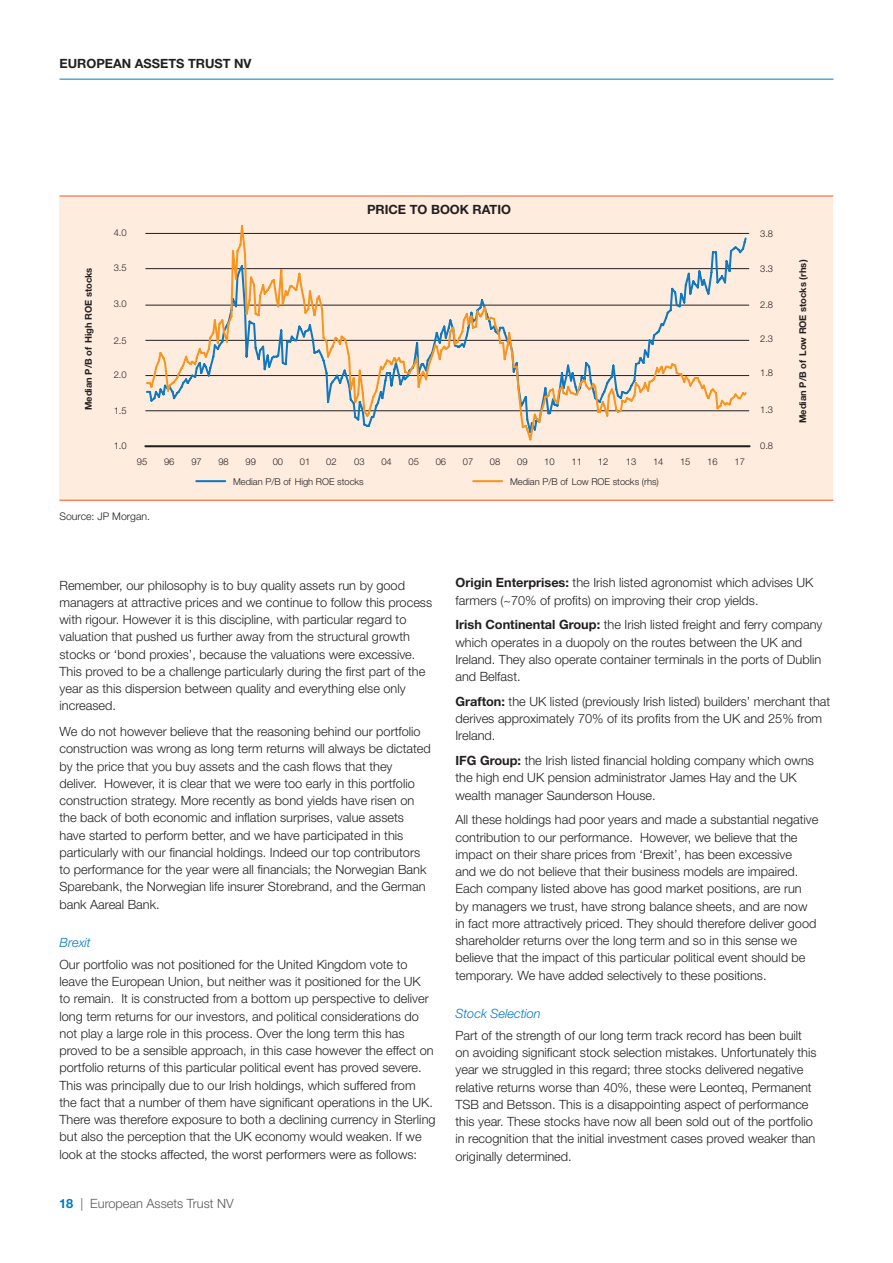
<style>
.page{position:relative;width:893px;height:1263px;background:#fff}
.page>*{position:absolute;margin:0;border:0;box-sizing:border-box;transform-origin:0 0}
.t1{font:300 12.75px/17.2px "Helvetica Neue LT Std";color:#231f20}
.t2{font:700 12.75px "Helvetica Neue LT Std";color:#231f20}
.t3{font:300 12.75px "Helvetica Neue LT Std";color:#57585a}
.t4{font:italic 300 12.75px "Helvetica Neue LT Std";color:#0079c2}
.t5{font:300 10.5px "Helvetica Neue LT Std";color:#231f20}
.t6{font:9.45px "Helvetica Neue LT Std L1";color:#231f20}
.t7{font:9.45px "Helvetica Neue LT Std B1";color:#231f20}
.s1{font-weight:700;color:#0079c2}
.s2{font-weight:700}
</style>
<div class="page">
<hr style="left:60px;top:79px;width:773px;height:1px;background:#0079c2">
<div style="left:60px;top:196px;width:773px;height:304px;background:#feecdf"></div>
<hr style="left:60px;top:500px;width:773px;height:1px;background:#f15921">
<hr style="left:196px;top:480px;width:29px;height:2px;background:#1078bf">
<hr style="left:473px;top:480px;width:29px;height:2px;background:#f79521">
<hr style="left:145px;top:410px;width:604px;height:1px;background:#231f20">
<hr style="left:145px;top:375px;width:604px;height:1px;background:#231f20">
<hr style="left:145px;top:340px;width:604px;height:1px;background:#231f20">
<hr style="left:145px;top:305px;width:604px;height:1px;background:#231f20">
<hr style="left:145px;top:268px;width:604px;height:1px;background:#231f20">
<hr style="left:145px;top:233px;width:604px;height:1px;background:#231f20">
<hr style="left:145px;top:445px;width:605px;height:2px;background:#231f20">
<svg style="left:145px;top:225px;width:603px;height:216px"></svg>
<hr style="left:60px;top:196px;width:773px;height:1px;background:#f15921">
<p class="t2" style="left:60px;top:56px;width:194px">EUROPEAN ASSETS TRUST NV</p>
<p class="t6" style="left:114px;top:226px;width:15px">4.0</p>
<p class="t2" style="left:367px;top:202px;width:146px">PRICE TO BOOK RATIO</p>
<p class="t6" style="left:760px;top:228px;width:15px">3.8</p>
<p class="t7" style="left:83px;top:410px;width:144px;rotate:-90deg">Median P/B of High ROE stocks</p>
<p class="t7" style="left:797px;top:423px;width:165px;rotate:-90deg">Median P/B of Low ROE stocks (rhs)</p>
<p class="t6" style="left:114px;top:262px;width:15px">3.5</p>
<p class="t6" style="left:760px;top:263px;width:15px">3.3</p>
<p class="t6" style="left:114px;top:298px;width:15px">3.0</p>
<p class="t6" style="left:760px;top:299px;width:15px">2.8</p>
<p class="t6" style="left:760px;top:333px;width:15px">2.3</p>
<p class="t6" style="left:114px;top:335px;width:15px">2.5</p>
<p class="t6" style="left:760px;top:367px;width:15px">1.8</p>
<p class="t6" style="left:114px;top:369px;width:15px">2.0</p>
<p class="t6" style="left:760px;top:404px;width:15px">1.3</p>
<p class="t6" style="left:114px;top:405px;width:15px">1.5</p>
<p class="t6" style="left:114px;top:440px;width:15px">1.0</p>
<p class="t6" style="left:137px;top:456px;width:12px">95</p>
<p class="t6" style="left:164px;top:456px;width:12px">96</p>
<p class="t6" style="left:191px;top:456px;width:12px">97</p>
<p class="t6" style="left:218px;top:456px;width:12px">98</p>
<p class="t6" style="left:246px;top:456px;width:12px">99</p>
<p class="t6" style="left:273px;top:456px;width:12px">00</p>
<p class="t6" style="left:300px;top:456px;width:12px">01</p>
<p class="t6" style="left:326px;top:456px;width:12px">02</p>
<p class="t6" style="left:354px;top:456px;width:12px">03</p>
<p class="t6" style="left:381px;top:456px;width:12px">04</p>
<p class="t6" style="left:409px;top:456px;width:12px">05</p>
<p class="t6" style="left:436px;top:456px;width:12px">06</p>
<p class="t6" style="left:463px;top:456px;width:12px">07</p>
<p class="t6" style="left:490px;top:456px;width:12px">08</p>
<p class="t6" style="left:517px;top:456px;width:12px">09</p>
<p class="t6" style="left:544px;top:456px;width:12px">10</p>
<p class="t6" style="left:571px;top:456px;width:12px">11</p>
<p class="t6" style="left:598px;top:456px;width:12px">12</p>
<p class="t6" style="left:626px;top:456px;width:12px">13</p>
<p class="t6" style="left:653px;top:456px;width:12px">14</p>
<p class="t6" style="left:680px;top:456px;width:12px">15</p>
<p class="t6" style="left:707px;top:456px;width:12px">16</p>
<p class="t6" style="left:734px;top:456px;width:12px">17</p>
<p class="t6" style="left:233px;top:476px;width:132px">Median P/B of High ROE stocks</p>
<p class="t6" style="left:510px;top:476px;width:150px">Median P/B of Low ROE stocks (rhs)</p>
<p class="t5" style="left:60px;top:510px;width:92px">Source: JP Morgan.</p>
<p class="t6" style="left:760px;top:440px;width:15px">0.8</p>
<p class="t1" style="left:60px;top:576px;width:374px">Remember, our philosophy is to buy quality assets run by good managers at attractive prices and we continue to follow this process with rigour. However it is this discipline, with particular regard to valuation that pushed us further away from the structural growth stocks or ‘bond proxies’, because the valuations were excessive.<br>This proved to be a challenge particularly during the first part of the year as this dispersion between quality and everything else only increased.</p>
<p class="t1" style="left:60px;top:723px;width:373px">We do not however believe that the reasoning behind our portfolio construction was wrong as long term returns will always be dictated by the price that you buy assets and the cash flows that they deliver. However, it is clear that we were too early in this portfolio construction strategy. More recently as bond yields have risen on the back of both economic and inflation surprises, value assets have started to perform better, and we have participated in this particularly with our financial holdings. Indeed our top contributors to performance for the year were all financials; the Norwegian Bank Sparebank, the Norwegian life insurer Storebrand, and the German bank Aareal Bank.</p>
<p class="t4" style="left:60px;top:935px;width:33px">Brexit</p>
<p class="t1" style="left:60px;top:955px;width:378px">Our portfolio was not positioned for the United Kingdom vote to leave the European Union, but neither was it positioned for the UK<br>to remain. It is constructed from a bottom up perspective to deliver long term returns for our investors, and political considerations do not play a large role in this process. Over the long term this has proved to be a sensible approach, in this case however the effect on portfolio returns of this particular political event has proved severe.<br>This was principally due to our Irish holdings, which suffered from the fact that a number of them have significant operations in the UK.<br>There was therefore exposure to both a declining currency in Sterling but also the perception that the UK economy would weaken. If we look at the stocks affected, the worst performers were as follows:</p>
<p class="t3" style="left:59px;top:1196px;width:176px"><span class="s1">18</span> | European Assets Trust NV</p>
<p class="t1" style="left:455px;top:574px;width:359px"><span class="s2">Origin Enterprises:</span> the Irish listed agronomist which advises UK farmers (~70% of profits) on improving their crop yields.</p>
<p class="t1" style="left:455px;top:616px;width:368px"><span class="s2">Irish Continental Group:</span> the Irish listed freight and ferry company which operates in a duopoly on the routes between the UK and Ireland. They also operate container terminals in the ports of Dublin and Belfast.</p>
<p class="t1" style="left:455px;top:692px;width:376px"><span class="s2">Grafton:</span> the UK listed (previously Irish listed) builders’ merchant that derives approximately 70% of its profits from the UK and 25% from<br>Ireland.</p>
<p class="t1" style="left:455px;top:752px;width:360px"><span class="s2">IFG Group:</span> the Irish listed financial holding company which owns the high end UK pension administrator James Hay and the UK wealth manager Saunderson House.</p>
<p class="t1" style="left:455px;top:811px;width:364px">All these holdings had poor years and made a substantial negative contribution to our performance. However, we believe that the impact on their share prices from ‘Brexit’, has been excessive<br>and we do not believe that their business models are impaired.<br>Each company listed above has good market positions, are run<br>by managers we trust, have strong balance sheets, and are now in fact more attractively priced. They should therefore deliver good shareholder returns over the long term and so in this sense we believe that the impact of this particular political event should be temporary. We have added selectively to these positions.</p>
<p class="t4" style="left:455px;top:1006px;width:87px">Stock Selection</p>
<p class="t1" style="left:455px;top:1026px;width:363px">Part of the strength of our long term track record has been built on avoiding significant stock selection mistakes. Unfortunately this year we struggled in this regard; three stocks delivered negative relative returns worse than 40%, these were Leonteq, Permanent TSB and Betsson. This is a disappointing aspect of performance this year. These stocks have now all been sold out of the portfolio in recognition that the initial investment cases proved weaker than originally determined.</p>
</div>
